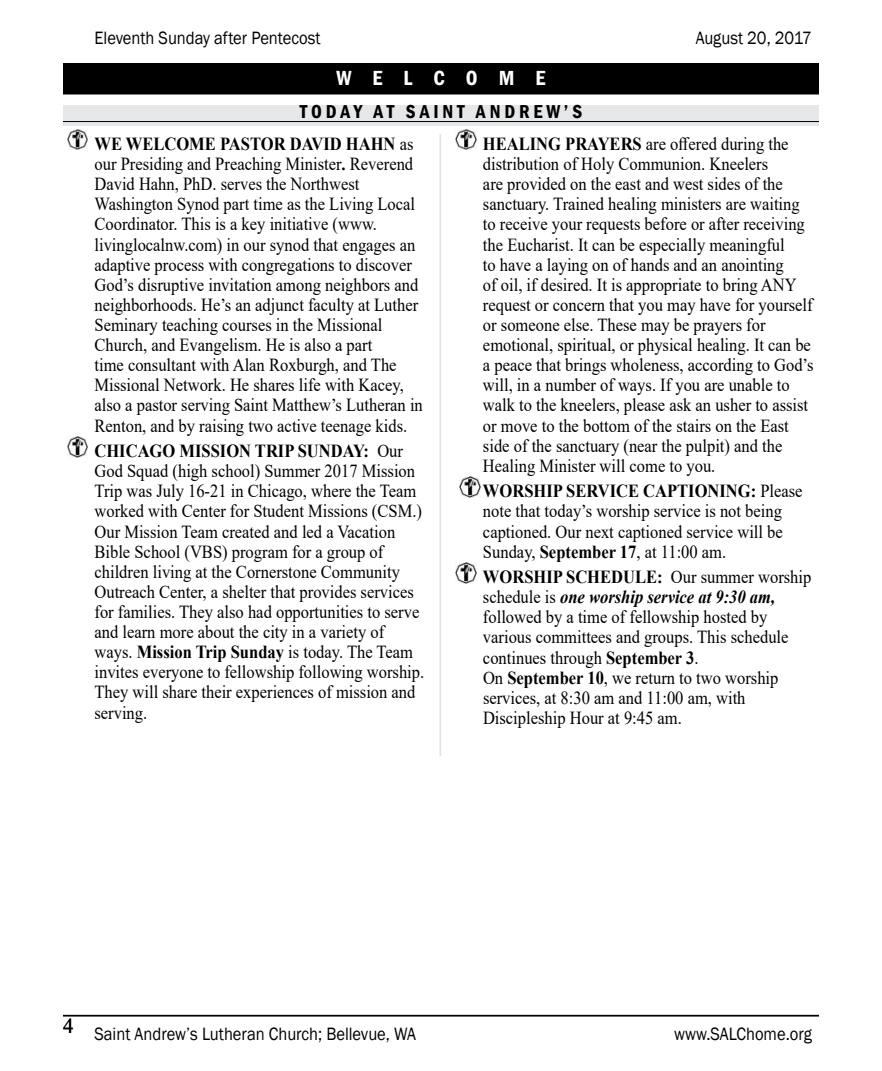
<style>
.page{position:relative;width:882px;height:1071px;background:#fff}
.page>*{position:absolute;margin:0;border:0;box-sizing:border-box;transform-origin:0 0}
.t1{font:600 condensed 21px "Franklin Gothic";letter-spacing:1em;color:#fff}
.t2{font:21px "Times New Roman";color:#000}
.t3{font:600 condensed 19.25px "Franklin Gothic";letter-spacing:.2em;color:#000}
.t4{font:18.38px/20.1px "Times New Roman";color:#000;scale:.9 1}
.t5{font:18.38px "Franklin Gothic";color:#000;scale:.9 1}
.s1{font-weight:700}
.s2{font-weight:700;font-style:italic}
</style>
<div class="page">
<hr style="left:63px;top:1015px;width:756px;height:2px;background:#000">
<hr style="left:439px;top:127px;width:2px;height:629px;background:#939598">
<div style="left:63px;top:63px;width:756px;height:71px;background:#fff"></div>
<div style="left:66px;top:66px;width:750px;height:25px;background:#000"></div>
<div style="left:63px;top:63px;width:756px;height:31px;border:7px solid #000"></div>
<div style="left:63px;top:105px;width:756px;height:21px;background:#e6e7e8"></div>
<hr style="left:63px;top:121px;width:756px;height:1px;background:#000">
<img style="left:67px;top:129px;width:21px;height:21px">
<img style="left:67px;top:436px;width:21px;height:21px">
<img style="left:456px;top:129px;width:20px;height:21px">
<img style="left:460px;top:476px;width:20px;height:21px">
<img style="left:456px;top:562px;width:20px;height:21px">
<p class="t5" style="left:94px;top:27px;width:253px">Eleventh Sunday after Pentecost</p>
<p class="t5" style="left:696px;top:27px;width:131px">August 20, 2017</p>
<p class="t1" style="left:337px;top:64px;width:210px">WELCOME</p>
<p class="t3" style="left:300px;top:99px;width:284px">TODAY AT SAINT ANDREW’S</p>
<p class="t4" style="left:94px;top:133px;width:366px"><span class="s1">WE WELCOME PASTOR DAVID HAHN</span> as our Presiding and Preaching Minister<span class="s1">.</span> Reverend David Hahn, PhD. serves the Northwest Washington Synod part time as the Living Local Coordinator. This is a key initiative (www. livinglocalnw.com) in our synod that engages an adaptive process with congregations to discover God’s disruptive invitation among neighbors and neighborhoods. He’s an adjunct faculty at Luther Seminary teaching courses in the Missional Church, and Evangelism. He is also a part<br>time consultant with Alan Roxburgh, and The Missional Network. He shares life with Kacey, also a pastor serving Saint Matthew’s Lutheran in Renton, and by raising two active teenage kids.</p>
<p class="t4" style="left:94px;top:440px;width:368px"><span class="s1">CHICAGO MISSION TRIP SUNDAY:</span> Our God Squad (high school) Summer 2017 Mission Trip was July 16-21 in Chicago, where the Team worked with Center for Student Missions (CSM.)<br>Our Mission Team created and led a Vacation Bible School (VBS) program for a group of children living at the Cornerstone Community Outreach Center, a shelter that provides services for families. They also had opportunities to serve and learn more about the city in a variety of ways. <span class="s1">Mission Trip Sunday</span> is today. The Team invites everyone to fellowship following worship.<br>They will share their experiences of mission and serving.</p>
<p class="t4" style="left:483px;top:133px;width:369px"><span class="s1">HEALING PRAYERS</span> are offered during the distribution of Holy Communion. Kneelers<br>are provided on the east and west sides of the sanctuary. Trained healing ministers are waiting to receive your requests before or after receiving the Eucharist. It can be especially meaningful<br>to have a laying on of hands and an anointing<br>of oil, if desired. It is appropriate to bring ANY request or concern that you may have for yourself or someone else. These may be prayers for emotional, spiritual, or physical healing. It can be a peace that brings wholeness, according to God’s will, in a number of ways. If you are unable to walk to the kneelers, please ask an usher to assist or move to the bottom of the stairs on the East side of the sanctuary (near the pulpit) and the Healing Minister will come to you.</p>
<p class="t4" style="left:483px;top:480px;width:357px"><span class="s1">WORSHIP SERVICE CAPTIONING:</span> Please note that today’s worship service is not being captioned. Our next captioned service will be Sunday, <span class="s1">September 17</span>, at 11:00 am.</p>
<p class="t4" style="left:483px;top:566px;width:366px"><span class="s1">WORSHIP SCHEDULE:</span> Our summer worship schedule is <span class="s2">one worship service at 9:30 am, </span>followed by a time of fellowship hosted by various committees and groups. This schedule continues through <span class="s1">September 3</span>.<br>On <span class="s1">September 10</span>, we return to two worship services, at 8:30 am and 11:00 am, with Discipleship Hour at 9:45 am.</p>
<p class="t2" style="left:63px;top:1011px;width:12px">4</p>
<p class="t5" style="left:94px;top:1022px;width:359px">Saint Andrew’s Lutheran Church; Bellevue, WA</p>
<p class="t5" style="left:674px;top:1022px;width:155px">www.SALChome.org</p>
</div>
